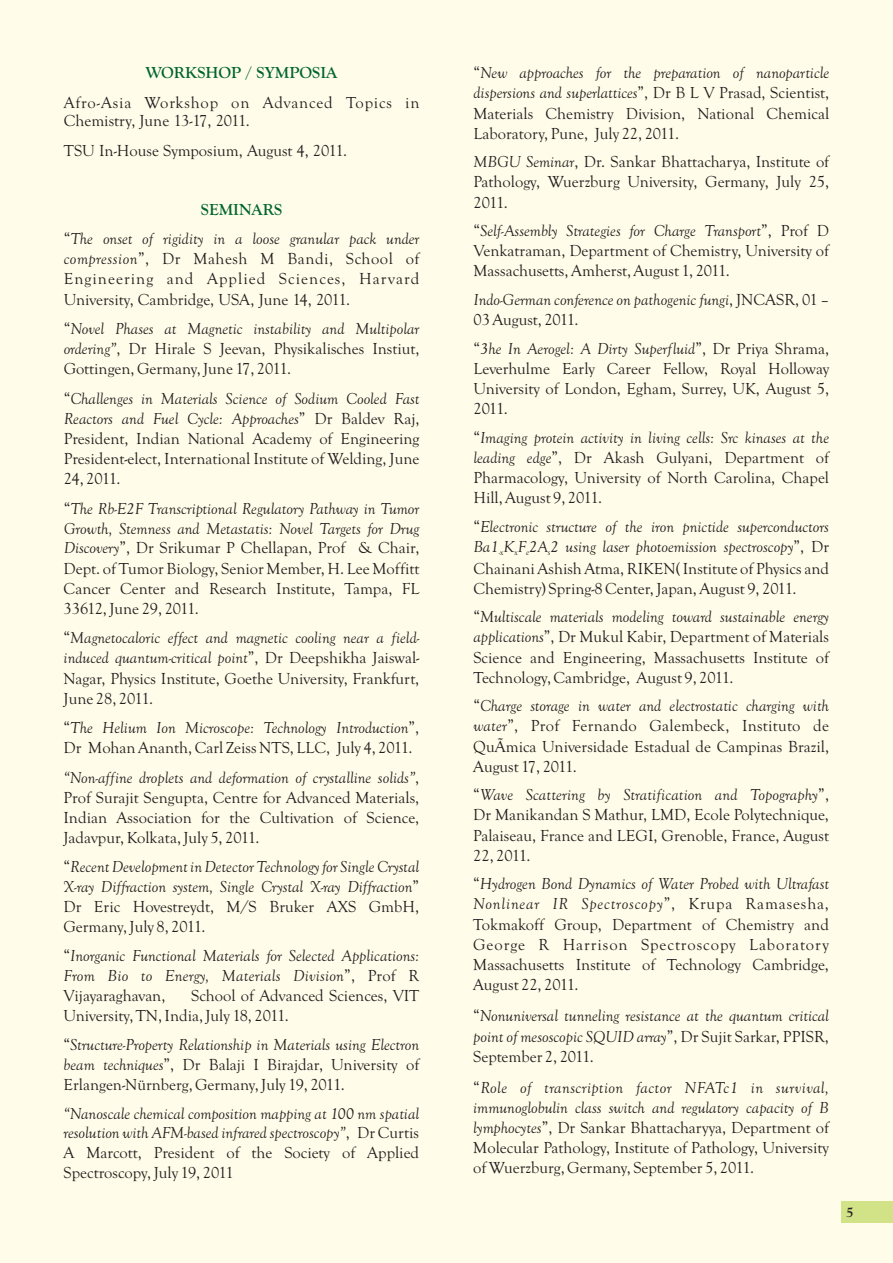
<style>
.page{position:relative;width:893px;height:1263px;background:#fffde9}
.page>*{position:absolute;margin:0;border:0;box-sizing:border-box;transform-origin:0 0}
.t1{font:16.5px/20.2px "Goudy Old Style T";color:#231f20}
.t2{font:italic 16.5px/20.2px "Goudy Old Style T";color:#231f20}
.t3{font:16.5px/20.2px "Goudy Old Style T";letter-spacing:.04em;color:#231f20}
.t4{font:16.5px/20.2px "Goudy Old Style T";letter-spacing:.065em;color:#231f20}
.t5{font:italic 16.5px "Goudy Old Style T";letter-spacing:.05em;color:#231f20}
.t6{font:16.5px "Goudy Old Style T";letter-spacing:.03em;color:#231f20}
.t7{font:16.5px "Goudy Old Style T";letter-spacing:.05em;color:#231f20}
.t8{font:700 16.5px "Goudy Old Style T";color:#00652e}
.t9{font:700 15px "Goudy Old Style T";color:#231f20}
.t10{font:italic 9px "Goudy Old Style T";color:#231f20}
.s1{font-style:normal}
.s2{font-style:italic}
</style>
<div class="page">
<div style="left:842px;top:1201px;width:51px;height:21px;background:#d2e287"></div>
<p class="t8" style="left:146px;top:64px;width:193px">WORKSHOP / SYMPOSIA</p>
<p class="t7" style="left:64px;top:93px;width:357px">Afro-Asia Workshop on Advanced Topics in</p>
<p class="t1" style="left:64px;top:111px;width:188px">Chemistry, June 13-17, 2011.</p>
<p class="t1" style="left:64px;top:140px;width:285px">TSU In-House Symposium, August 4, 2011.</p>
<p class="t8" style="left:201px;top:200px;width:83px">SEMINARS</p>
<p class="t2" style="left:64px;top:228px;width:357px"><span class="s1">“</span>The onset of rigidity in a loose granular pack under</p>
<p class="t6" style="left:64px;top:249px;width:357px"><span class="s2">compression</span>”, Dr Mahesh M Bandi, School of</p>
<p class="t4" style="left:64px;top:269px;width:357px">Engineering and Applied Sciences, Harvard<br>University, Cambridge, USA, June 14, 2011.</p>
<p class="t2" style="left:64px;top:318px;width:357px"><span class="s1">“</span>Novel Phases at Magnetic instability and Multipolar ordering”<span class="s1">, Dr Hirale S Jeevan, Physikalisches Instiut,</span></p>
<p class="t2" style="left:473px;top:63px;width:357px"><span class="s1">“</span>New approaches for the preparation of nanoparticle dispersions and superlattices<span class="s1">”, Dr B L V Prasad, Scientist,</span></p>
<p class="t1" style="left:473px;top:103px;width:357px">Materials Chemistry Division, National Chemical</p>
<p class="t1" style="left:473px;top:123px;width:207px">Laboratory, Pune, July 22, 2011.</p>
<p class="t1" style="left:473px;top:152px;width:357px;text-align:justify"><span class="s2">MBGU Seminar</span>, Dr. Sankar Bhattacharya, Institute of Pathology, Wuerzburg University, Germany, July 25, 2011.</p>
<p class="t2" style="left:473px;top:221px;width:357px"><span class="s1">“</span>Self-Assembly Strategies for Charge Transport<span class="s1">”, Prof D</span></p>
<p class="t1" style="left:473px;top:241px;width:357px">Venkatraman, Department of Chemistry, University of</p>
<p class="t1" style="left:473px;top:261px;width:258px">Massachusetts, Amherst, August 1, 2011.</p>
<p class="t2" style="left:473px;top:289px;width:357px">Indo-German conference on pathogenic fungi<span class="s1">, JNCASR, 01 –<br>03 August, 2011.</span></p>
<p class="t2" style="left:473px;top:338px;width:357px"><span class="s1">“</span>3he In Aerogel: A Dirty Superfluid<span class="s1">”, Dr Priya Shrama,</span></p>
<p class="t1" style="left:64px;top:359px;width:229px">Gottingen, Germany, June 17, 2011.</p>
<p class="t1" style="left:473px;top:358px;width:357px">Leverhulme Early Career Fellow, Royal Holloway<br>University of London, Egham, Surrey, UK, August 5,</p>
<p class="t2" style="left:64px;top:388px;width:357px"><span class="s1">“</span>Challenges in Materials Science of Sodium Cooled Fast</p>
<p class="t1" style="left:473px;top:399px;width:36px">2011.</p>
<p class="t1" style="left:64px;top:408px;width:357px"><span class="s2">Reactors and Fuel Cycle: Approaches</span>” Dr Baldev Raj,<br>President, Indian National Academy of Engineering</p>
<p class="t2" style="left:473px;top:427px;width:357px"><span class="s1">“</span>Imaging protein activity in living cells: Src kinases at the</p>
<p class="t1" style="left:64px;top:449px;width:357px">President-elect, International Institute of Welding, June</p>
<p class="t1" style="left:473px;top:447px;width:357px"><span class="s2">leading edge</span>”, Dr Akash Gulyani, Department of</p>
<p class="t1" style="left:64px;top:469px;width:58px">24, 2011.</p>
<p class="t1" style="left:473px;top:467px;width:357px">Pharmacology, University of North Carolina, Chapel<br>Hill, August 9, 2011.</p>
<p class="t2" style="left:64px;top:498px;width:357px"><span class="s1">“</span>The Rb-E2F Transcriptional Regulatory Pathway in Tumor<br>Growth, Stemness and Metastatis: Novel Targets for Drug</p>
<p class="t2" style="left:473px;top:516px;width:357px"><span class="s1">“</span>Electronic structure of the iron pnictide superconductors</p>
<p class="t1" style="left:64px;top:538px;width:357px"><span class="s2">Discovery</span>”, Dr Srikumar P Chellapan, Prof &amp; Chair,</p>
<p class="t2" style="left:473px;top:536px;width:357px">Ba1 K F 2A 2 using laser photoemission spectroscopy<span class="s1">”, Dr</span></p>
<p class="t10" style="left:499px;top:547px;width:32px">-x xe</p>
<p class="t10" style="left:548px;top:547px;width:4px">s</p>
<p class="t1" style="left:64px;top:558px;width:357px">Dept. of Tumor Biology, Senior Member, H. Lee Moffitt</p>
<p class="t1" style="left:473px;top:558px;width:357px">Chainani Ashish Atma, RIKEN( Institute of Physics and</p>
<p class="t1" style="left:64px;top:578px;width:357px">Cancer Center and Research Institute, Tampa, FL</p>
<p class="t1" style="left:473px;top:578px;width:325px">Chemistry) Spring-8 Center, Japan, August 9, 2011.</p>
<p class="t1" style="left:64px;top:598px;width:137px">33612, June 29, 2011.</p>
<p class="t2" style="left:473px;top:607px;width:357px"><span class="s1">“</span>Multiscale materials modeling toward sustainable energy</p>
<p class="t2" style="left:64px;top:628px;width:357px"><span class="s1">“</span>Magnetocaloric effect and magnetic cooling near a field-</p>
<p class="t1" style="left:473px;top:627px;width:357px"><span class="s2">applications</span>”, Dr Mukul Kabir, Department of Materials</p>
<p class="t2" style="left:64px;top:648px;width:357px">induced quantum-critical point<span class="s1">”, Dr Deepshikha Jaiswal-</span></p>
<p class="t1" style="left:473px;top:647px;width:357px">Science and Engineering, Massachusetts Institute of</p>
<p class="t1" style="left:64px;top:668px;width:357px">Nagar, Physics Institute, Goethe University, Frankfurt,</p>
<p class="t1" style="left:473px;top:667px;width:262px">Technology, Cambridge, August 9, 2011.</p>
<p class="t1" style="left:64px;top:688px;width:91px">June 28, 2011.</p>
<p class="t2" style="left:473px;top:696px;width:357px"><span class="s1">“</span>Charge storage in water and electrostatic charging with</p>
<p class="t2" style="left:64px;top:718px;width:357px"><span class="s1">“</span>The Helium Ion Microscope: Technology Introduction<span class="s1">”,</span></p>
<p class="t1" style="left:473px;top:716px;width:357px"><span class="s2">water</span>”, Prof Fernando Galembeck, Instituto de</p>
<p class="t1" style="left:64px;top:738px;width:350px">Dr Mohan Ananth, Carl Zeiss NTS, LLC, July 4, 2011.</p>
<p class="t1" style="left:473px;top:736px;width:357px">QuÃmica Universidade Estadual de Campinas Brazil,<br>August 17, 2011.</p>
<p class="t2" style="left:64px;top:767px;width:357px">“Non-affine droplets and deformation of crystalline solids”<span class="s1">,<br>Prof Surajit Sengupta, Centre for Advanced Materials,</span></p>
<p class="t2" style="left:473px;top:785px;width:357px"><span class="s1">“</span>Wave Scattering by Stratification and Topography<span class="s1">”,</span></p>
<p class="t1" style="left:64px;top:808px;width:130px">Indian Association</p>
<p class="t1" style="left:473px;top:805px;width:357px">Dr Manikandan S Mathur, LMD, Ecole Polytechnique,</p>
<p class="t1" style="left:201px;top:808px;width:219px">for the Cultivation of Science,</p>
<p class="t1" style="left:64px;top:828px;width:197px">Jadavpur, Kolkata, July 5, 2011.</p>
<p class="t2" style="left:64px;top:856px;width:357px"><span class="s1">“</span>Recent Development in Detector Technology for Single Crystal<br>X-ray Diffraction system, Single Crystal X-ray Diffraction<span class="s1">”</span></p>
<p class="t1" style="left:473px;top:825px;width:357px">Palaiseau, France and LEGI, Grenoble, France, August</p>
<p class="t1" style="left:473px;top:845px;width:59px">22, 2011.</p>
<p class="t2" style="left:473px;top:874px;width:357px"><span class="s1">“</span>Hydrogen Bond Dynamics of Water Probed with Ultrafast</p>
<p class="t1" style="left:64px;top:897px;width:357px">Dr Eric Hovestreydt, M/S Bruker AXS GmbH,</p>
<p class="t5" style="left:473px;top:895px;width:357px">Nonlinear IR Spectroscopy<span class="s1">”, Krupa Ramasesha,</span></p>
<p class="t1" style="left:64px;top:917px;width:144px">Germany, July 8, 2011.</p>
<p class="t3" style="left:473px;top:914px;width:357px">Tokmakoff Group, Department of Chemistry and<br>George R Harrison Spectroscopy Laboratory</p>
<p class="t2" style="left:64px;top:945px;width:357px"><span class="s1">“</span>Inorganic Functional Materials for Selected Applications:</p>
<p class="t1" style="left:473px;top:954px;width:357px">Massachusetts Institute of Technology Cambridge,</p>
<p class="t2" style="left:64px;top:965px;width:357px">From Bio to Energy, Materials Division<span class="s1">”, Prof R</span></p>
<p class="t1" style="left:473px;top:975px;width:107px">August 22, 2011.</p>
<p class="t1" style="left:64px;top:986px;width:357px;text-indent:128px">School of Advanced Sciences, VIT<br>University, TN, India, July 18, 2011.</p>
<p class="t1" style="left:64px;top:986px;width:103px">Vijayaraghavan,</p>
<p class="t2" style="left:473px;top:1006px;width:357px"><span class="s1">“</span>Nonuniversal tunneling resistance at the quantum critical point of mesoscopic SQUID array<span class="s1">”, Dr Sujit Sarkar, PPISR,</span></p>
<p class="t2" style="left:64px;top:1034px;width:357px"><span class="s1">“</span>Structure-Property Relationship in Materials using Electron</p>
<p class="t1" style="left:473px;top:1046px;width:122px">September 2, 2011.</p>
<p class="t1" style="left:63px;top:1054px;width:357px"><span class="s2">beam techniques</span>”, Dr Balaji I Birajdar, University of<br>Erlangen-Nürnberg,Germany, July 19, 2011.</p>
<p class="t2" style="left:473px;top:1077px;width:357px"><span class="s1">“</span>Role of transcription factor NFATc1 in survival, immunoglobulin class switch and regulatory capacity of B</p>
<p class="t2" style="left:63px;top:1103px;width:357px">“Nanoscale chemical composition mapping at 100 nm spatial</p>
<p class="t1" style="left:473px;top:1117px;width:357px"><span class="s2">lymphocytes</span>”, Dr Sankar Bhattacharyya, Department of</p>
<p class="t1" style="left:63px;top:1122px;width:357px"><span class="s2">resolution with AFM-based infrared spectroscopy”</span>, Dr Curtis<br>A Marcott, President of the Society of Applied</p>
<p class="t1" style="left:473px;top:1137px;width:357px">Molecular Pathology, Institute of Pathology, University of Wuerzburg, Germany, September 5, 2011.</p>
<p class="t1" style="left:63px;top:1163px;width:172px">Spectroscopy, July 19, 2011</p>
<p class="t9" style="left:846px;top:1203px;width:9px">5</p>
</div>
